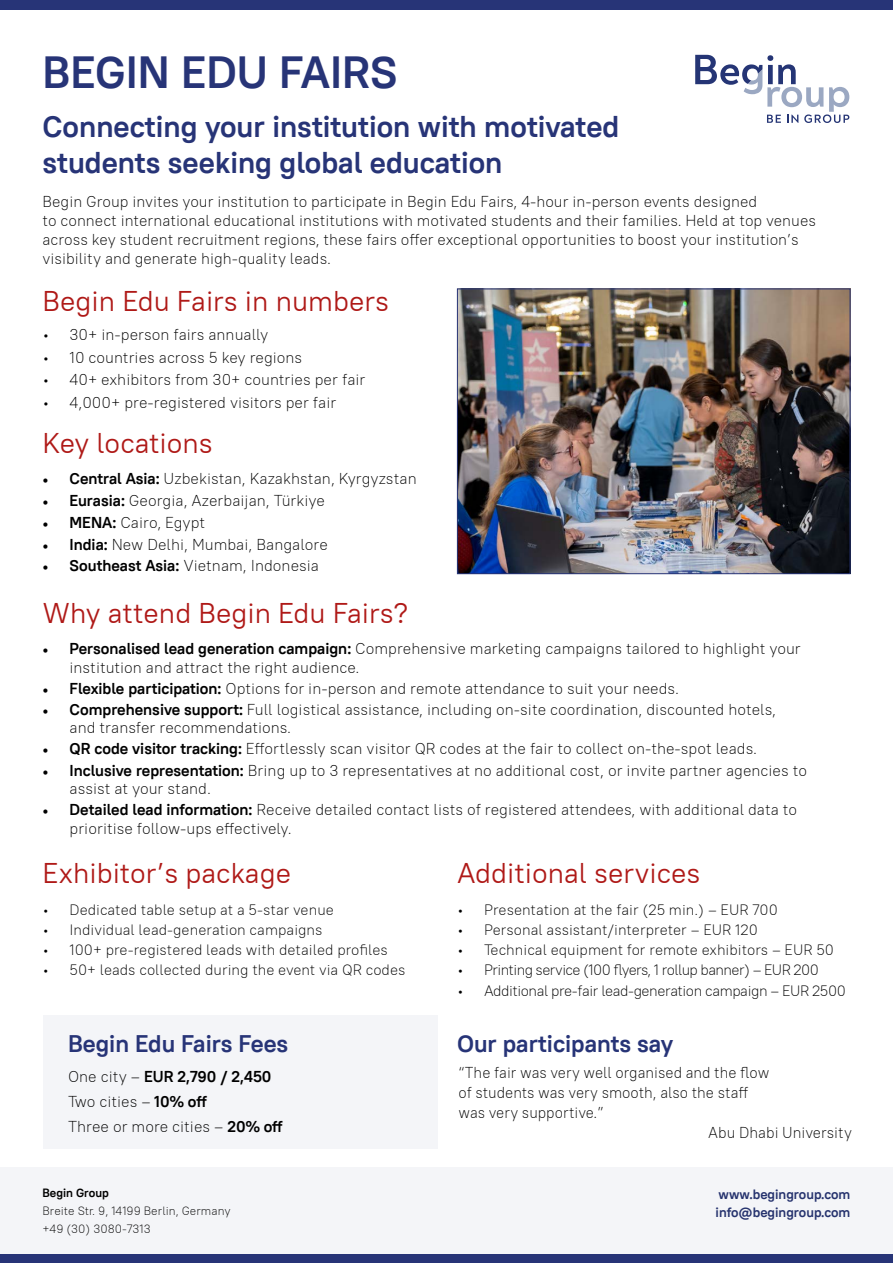
<style>
.page{position:relative;width:893px;height:1263px;background:#fff}
.page>*{position:absolute;margin:0;border:0;box-sizing:border-box;transform-origin:0 0}
.t1{font:700 45px "PT Root UI";color:#273477}
.t2{font:700 30px/36px "PT Root UI";color:#273477}
.t3{font:28.5px "PT Root UI";color:#af1917}
.t4{font:700 24px "PT Root UI";color:#273477}
.t5{font:300 15.75px/18.9px "PT Root UI";color:#000}
.t6{font:300 15.75px "PT Root UI";color:#000;scale:.96 1}
.t7{font:300 15px "PT Root UI";color:#000}
.t8{font:300 15px "PT Root UI";letter-spacing:-.03em;color:#000}
.t9{font:300 15px "PT Root UI";letter-spacing:-.04em;color:#000}
.t10{font:700 13.5px/18px "PT Root UI";color:#26336e}
.t11{font:300 12px/18px "PT Root UI";color:#000}
.t12{font:700 12px "PT Root UI";color:#000}
.s1{font-family:"Minion Pro";font-weight:400}
.s2{font-weight:700}
</style>
<div class="page">
<div style="left:0;top:1167px;width:893px;height:96px;background:#f4f5f8"></div>
<div style="left:0;top:1254px;width:893px;height:9px;background:#273477"></div>
<div style="left:0;top:0;width:893px;height:9px;background:#273477"></div>
<svg style="left:695px;top:55px;width:154px;height:68px"></svg>
<div style="left:43px;top:1016px;width:394px;height:133px;background:#f4f5f8"></div>
<img style="left:459px;top:291px;width:389px;height:281px">
<div style="left:457px;top:289px;width:393px;height:285px;border:1px solid #273477"></div>
<h1 class="t1" style="left:43px;top:43px;width:357px">BEGIN EDU FAIRS</h1>
<h2 class="t2" style="left:43px;top:108px;width:578px">Connecting your institution with motivated students seeking global education</h2>
<p class="t5" style="left:43px;top:192px;width:775px">Begin Group invites your institution to participate in Begin Edu Fairs, 4-hour in-person events designed<br>to connect international educational institutions with motivated students and their families. Held at top venues across key student recruitment regions, these fairs offer exceptional opportunities to boost your institution’s visibility and generate high-quality leads.</p>
<h3 class="t3" style="left:43px;top:282px;width:348px">Begin Edu Fairs in numbers</h3>
<p class="t5" style="left:43px;top:325px;width:227px">• 30+ in-person fairs annually</p>
<p class="t5" style="left:43px;top:348px;width:261px">• 10 countries across 5 key regions</p>
<p class="t5" style="left:43px;top:370px;width:325px">• 40+ exhibitors from 30+ countries per fair</p>
<p class="t5" style="left:43px;top:393px;width:295px">• 4,000+ pre-registered visitors per fair</p>
<h3 class="t3" style="left:43px;top:425px;width:172px">Key locations</h3>
<p class="t5" style="left:43px;top:469px;width:376px"><span class="s1">•</span> <span class="s2">Central Asia:</span> Uzbekistan, Kazakhstan, Kyrgyzstan</p>
<p class="t5" style="left:43px;top:491px;width:284px"><span class="s1">•</span> <span class="s2">Eurasia:</span> Georgia, Azerbaijan, Türkiye</p>
<p class="t5" style="left:43px;top:513px;width:164px"><span class="s1">•</span> <span class="s2">MENA:</span> Cairo, Egypt</p>
<p class="t5" style="left:43px;top:534px;width:287px"><span class="s1">•</span> <span class="s2">India:</span> New Delhi, Mumbai, Bangalore</p>
<p class="t5" style="left:43px;top:556px;width:278px"><span class="s1">•</span> <span class="s2">Southeast Asia:</span> Vietnam, Indonesia</p>
<h3 class="t3" style="left:43px;top:595px;width:367px">Why attend Begin Edu Fairs?</h3>
<p class="t5" style="left:70px;top:638px;width:733px;text-indent:-27px"><span class="s1">•</span> <span class="s2">Personalised lead generation campaign:</span> Comprehensive marketing campaigns tailored to highlight your institution and attract the right audience.</p>
<p class="t5" style="left:43px;top:678px;width:638px"><span class="s1">•</span> <span class="s2">Flexible participation:</span> Options for in-person and remote attendance to suit your needs.</p>
<p class="t5" style="left:70px;top:699px;width:708px;text-indent:-27px"><span class="s1">•</span> <span class="s2">Comprehensive support:</span> Full logistical assistance, including on-site coordination, discounted hotels, and transfer recommendations.</p>
<p class="t5" style="left:43px;top:739px;width:716px"><span class="s1">•</span> <span class="s2">QR code visitor tracking:</span> Effortlessly scan visitor QR codes at the fair to collect on-the-spot leads.</p>
<p class="t5" style="left:70px;top:760px;width:739px;text-indent:-27px"><span class="s1">•</span> <span class="s2">Inclusive representation:</span> Bring up to 3 representatives at no additional cost, or invite partner agencies to assist at your stand.</p>
<p class="t5" style="left:70px;top:800px;width:729px;text-indent:-27px"><span class="s1">•</span> <span class="s2">Detailed lead information:</span> Receive detailed contact lists of registered attendees, with additional data to prioritise follow-ups effectively.</p>
<h3 class="t3" style="left:43px;top:855px;width:250px">Exhibitor’s package</h3>
<h3 class="t3" style="left:457px;top:855px;width:245px">Additional services</h3>
<p class="t7" style="left:43px;top:900px;width:293px">• Dedicated table setup at a 5-star venue</p>
<p class="t7" style="left:43px;top:920px;width:282px">• Individual lead-generation campaigns</p>
<p class="t7" style="left:43px;top:940px;width:347px">• 100+ pre-registered leads with detailed profiles</p>
<p class="t7" style="left:43px;top:960px;width:364px">• 50+ leads collected during the event via QR codes</p>
<p class="t7" style="left:457px;top:900px;width:322px">• Presentation at the fair (25 min.) – EUR 700</p>
<p class="t7" style="left:457px;top:920px;width:302px">• Personal assistant/interpreter – EUR 120</p>
<p class="t7" style="left:457px;top:940px;width:379px">• Technical equipment for remote exhibitors – EUR 50</p>
<p class="t9" style="left:457px;top:960px;width:363px">• Printing service (100 flyers, 1 rollup banner) – EUR 200</p>
<p class="t8" style="left:457px;top:981px;width:390px">• Additional pre-fair lead-generation campaign – EUR 2500</p>
<h3 class="t4" style="left:457px;top:1028px;width:218px">Оur participants say</h3>
<h3 class="t4" style="left:68px;top:1028px;width:222px">Begin Edu Fairs Fees</h3>
<p class="t5" style="left:68px;top:1063px;width:216px;line-height:25.3px">One city – <span class="s2">EUR 2,790 / 2,450<br></span>Two cities – <span class="s2">10% off<br></span>Three or more cities – <span class="s2">20% off</span></p>
<p class="t6" style="left:459px;top:1062px;width:325px">“The fair was very well organised and the flow</p>
<p class="t6" style="left:459px;top:1082px;width:303px">of students was very smooth, also the staff</p>
<p class="t6" style="left:459px;top:1102px;width:153px">was very supportive.”</p>
<p class="t5" style="left:708px;top:1122px;width:145px">Abu Dhabi University</p>
<p class="t12" style="left:43px;top:1185px;width:68px">Begin Group</p>
<p class="t11" style="left:43px;top:1201px;width:190px">Breite Str. 9, 14199 Berlin, Germany +49 (30) 3080-7313</p>
<p class="t10" style="left:716px;top:1185px;width:136px">www.begingroup.com info@begingroup.com</p>
</div>
